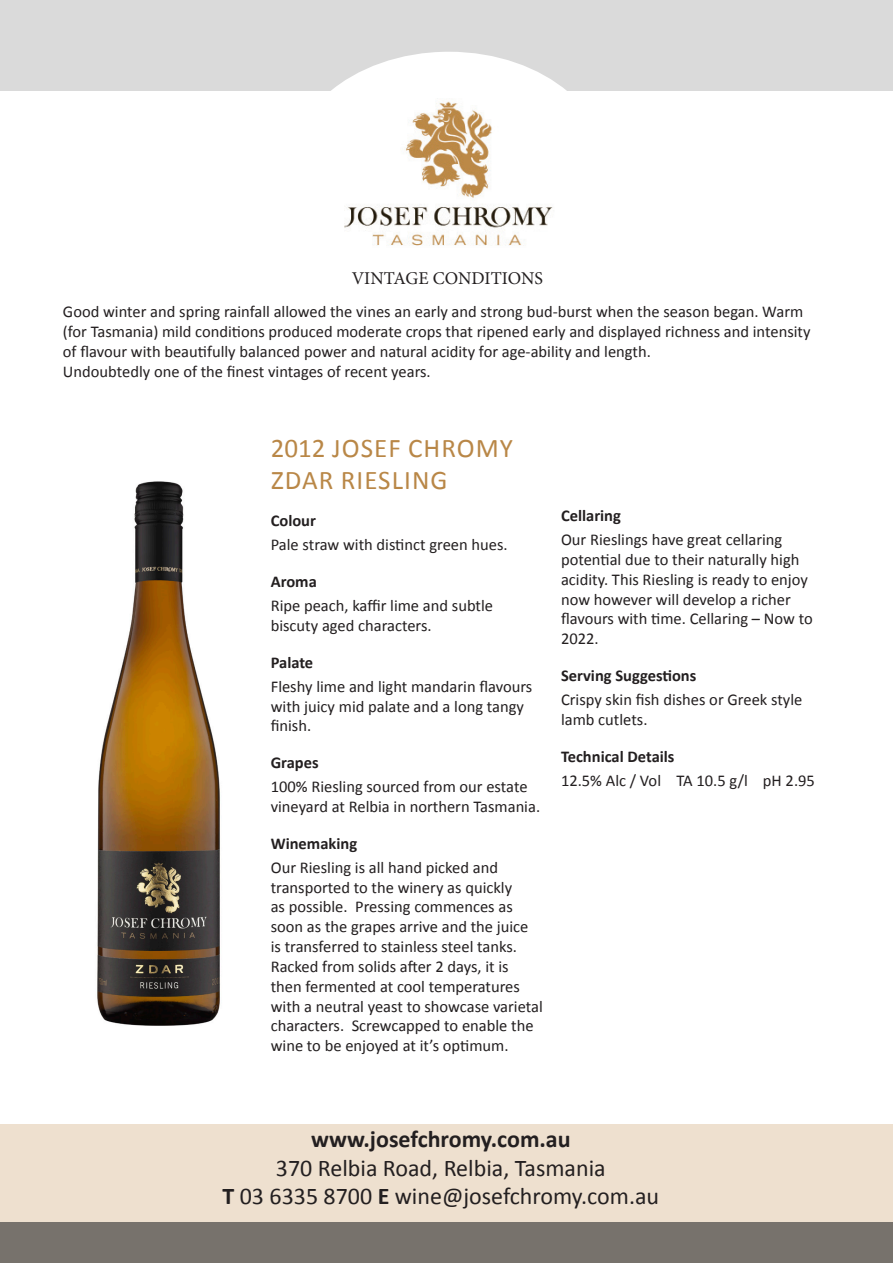
<style>
.page{position:relative;width:893px;height:1263px;background:#fff}
.page>*{position:absolute;margin:0;border:0;box-sizing:border-box;transform-origin:0 0}
.tasting_note_main_he{font:27px/32.4px "Calibri";letter-spacing:.04em;color:#b98747}
.t1{font:24px "Calibri";color:#231f20}
.t2{font:700 24px "Calibri";color:#231f20}
.t3{font:18px "Minion Pro";color:#231f20}
.tasting_note_body_te{font:16.5px/19.8px "Calibri";color:#231f20}
.tasting_note_heading{font:700 16.5px "Calibri";color:#231f20}
.s1{font-weight:700}
</style>
<div class="page">
<div style="left:1px;top:1px;width:892px;height:90px;background:#dadada"></div>
<svg style="left:331px;top:52px;width:236px;height:39px"></svg>
<img style="left:344px;top:101px;width:209px;height:145px">
<div style="left:1px;top:1222px;width:892px;height:41px;background:#77726c"></div>
<div style="left:1px;top:1124px;width:892px;height:98px;background:#eee0cf"></div>
<img style="left:97px;top:481px;width:123px;height:545px">
<p class="t3" style="left:352px;top:266px;width:193px">VINTAGE CONDITIONS</p>
<p class="tasting_note_body_te" style="left:63px;top:302px;width:749px">Good winter and spring rainfall allowed the vines an early and strong bud-burst when the season began. Warm (for Tasmania) mild conditions produced moderate crops that ripened early and displayed richness and intensity of flavour with beautifully balanced power and natural acidity for age-ability and length.</p>
<p class="tasting_note_body_te" style="left:63px;top:361px;width:369px">Undoubtedly one of the finest vintages of recent years.</p>
<p class="tasting_note_main_he" style="left:271px;top:432px;width:244px">2012 JOSEF CHROMY<br>ZDAR RIESLING</p>
<p class="tasting_note_heading" style="left:271px;top:510px;width:47px">Colour</p>
<p class="tasting_note_body_te" style="left:271px;top:535px;width:238px">Pale straw with distinct green hues.</p>
<p class="tasting_note_heading" style="left:271px;top:571px;width:48px">Aroma</p>
<p class="tasting_note_body_te" style="left:271px;top:596px;width:224px">Ripe peach, kaffir lime and subtle biscuty aged characters.</p>
<p class="tasting_note_heading" style="left:271px;top:652px;width:44px">Palate</p>
<p class="tasting_note_body_te" style="left:271px;top:676px;width:263px">Fleshy lime and light mandarin flavours with juicy mid palate and a long tangy finish.</p>
<p class="tasting_note_heading" style="left:271px;top:752px;width:49px">Grapes</p>
<p class="tasting_note_body_te" style="left:271px;top:777px;width:271px">100% Riesling sourced from our estate vineyard at Relbia in northern Tasmania.</p>
<p class="tasting_note_heading" style="left:271px;top:833px;width:88px">Winemaking</p>
<p class="tasting_note_body_te" style="left:271px;top:857px;width:274px">Our Riesling is all hand picked and transported to the winery as quickly<br>as possible. Pressing commences as soon as the grapes arrive and the juice is transferred to stainless steel tanks.<br>Racked from solids after 2 days, it is then fermented at cool temperatures with a neutral yeast to showcase varietal characters. Screwcapped to enable the wine to be enjoyed at it’s optimum.</p>
<p class="tasting_note_heading" style="left:561px;top:505px;width:61px">Cellaring</p>
<p class="tasting_note_body_te" style="left:561px;top:530px;width:253px">Our Rieslings have great cellaring potential due to their naturally high acidity. This Riesling is ready to enjoy now however will develop a richer flavours with time. Cellaring – Now to<br>2022.</p>
<p class="tasting_note_heading" style="left:561px;top:665px;width:137px">Serving Suggestions</p>
<p class="tasting_note_body_te" style="left:561px;top:690px;width:243px">Crispy skin fish dishes or Greek style lamb cutlets.</p>
<p class="tasting_note_heading" style="left:561px;top:746px;width:115px">Technical Details</p>
<p class="tasting_note_body_te" style="left:561px;top:770px;width:255px">12.5% Alc / Vol TA 10.5 g/l pH 2.95</p>
<p class="t2" style="left:311px;top:1123px;width:261px">www.josefchromy.com.au</p>
<p class="t1" style="left:276px;top:1152px;width:331px">370 Relbia Road, Relbia, Tasmania</p>
<p class="t1" style="left:222px;top:1181px;width:438px"><span class="s1">T</span> 03 6335 8700 <span class="s1">E</span> wine@josefchromy.com.au</p>
</div>
